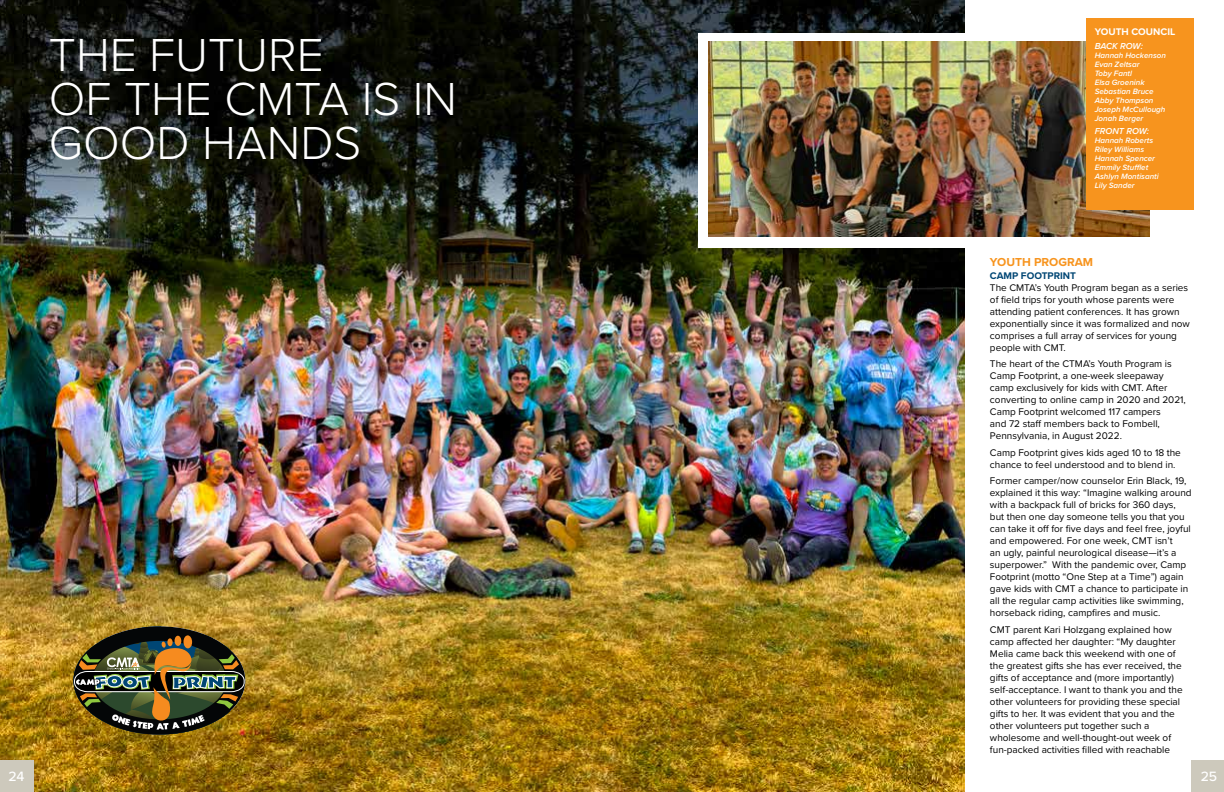
<style>
.page{position:relative;width:1224px;height:792px;background:#fff}
.page>*{position:absolute;margin:0;border:0;box-sizing:border-box;transform-origin:0 0}
.t1{font:300 48px/44px "Proxima Nova";color:#fff}
.t2{font:500 14px "Proxima Nova";color:#fff}
.t3{font:700 12px "Proxima Nova";color:#f7941e}
.t4{font:10px/12px "Proxima Nova";color:#000}
.t5{font:700 10px "Proxima Nova";color:#004674}
.t6{font:700 10px "Proxima Nova";color:#fff}
.t7{font:italic 600 9px "Proxima Nova";color:#fff}
.t8{font:italic 600 8px/9px "Proxima Nova";color:#fff}
</style>
<div class="page">
<img style="left:0;top:0;width:965px;height:792px">
<div style="left:0;top:760px;width:33px;height:32px;background:#cdc9bc"></div>
<div style="left:1192px;top:760px;width:32px;height:32px;background:#cdc9bc"></div>
<div style="left:698px;top:33px;width:502px;height:215px;background:#fff"></div>
<img style="left:73px;top:626px;width:172px;height:108px">
<img style="left:708px;top:41px;width:441px;height:196px">
<div style="left:1086px;top:18px;width:108px;height:191px;background:#f7941e"></div>
<h1 class="t1" style="left:49px;top:30px;width:410px">THE FUTURE<br>OF THE CMTA IS IN<br>GOOD HANDS</h1>
<p class="t6" style="left:1095px;top:25px;width:82px">YOUTH COUNCIL</p>
<p class="t7" style="left:1095px;top:39px;width:50px">BACK ROW:</p>
<p class="t8" style="left:1095px;top:51px;width:73px">Hannah Hockenson<br>Evan Zeltsar<br>Toby Fantl<br>Elsa Groenink<br>Sebastian Bruce<br>Abby Thompson<br>Joseph McCullough<br>Jonah Berger</p>
<p class="t7" style="left:1095px;top:125px;width:56px">FRONT ROW:</p>
<p class="t8" style="left:1095px;top:136px;width:65px">Hannah Roberts<br>Riley Williams<br>Hannah Spencer<br>Emmily Stufflet<br>Ashlyn Montisanti<br>Lily Sander</p>
<p class="t3" style="left:990px;top:254px;width:105px">YOUTH PROGRAM</p>
<p class="t5" style="left:990px;top:268px;width:88px">CAMP FOOTPRINT</p>
<p class="t4" style="left:990px;top:281px;width:201px">The CMTA’s Youth Program began as a series of field trips for youth whose parents were attending patient conferences. It has grown exponentially since it was formalized and now comprises a full array of services for young people with CMT.</p>
<p class="t4" style="left:990px;top:358px;width:197px">The heart of the CTMA’s Youth Program is Camp Footprint, a one-week sleepaway camp exclusively for kids with CMT. After converting to online camp in 2020 and 2021, Camp Footprint welcomed 117 campers<br>and 72 staff members back to Fombell, Pennsylvania, in August 2022.</p>
<p class="t4" style="left:990px;top:446px;width:192px">Camp Footprint gives kids aged 10 to 18 the chance to feel understood and to blend in.</p>
<p class="t4" style="left:990px;top:475px;width:203px">Former camper/now counselor Erin Black, 19, explained it this way: “Imagine walking around with a backpack full of bricks for 360 days, but then one day someone tells you that you can take it off for five days and feel free, joyful and empowered. For one week, CMT isn’t<br>an ugly, painful neurological disease—it’s a superpower.” With the pandemic over, Camp Footprint (motto “One Step at a Time”) again gave kids with CMT a chance to participate in all the regular camp activities like swimming, horseback riding, campfires and music.</p>
<p class="t4" style="left:990px;top:623px;width:194px">CMT parent Kari Holzgang explained how camp affected her daughter: “My daughter Melia came back this weekend with one of the greatest gifts she has ever received, the gifts of acceptance and (more importantly) self-acceptance. I want to thank you and the other volunteers for providing these special gifts to her. It was evident that you and the other volunteers put together such a wholesome and well-thought-out week of fun-packed activities filled with reachable</p>
<h2 class="t2" style="left:9px;top:766px;width:17px">24</h2>
<h2 class="t2" style="left:1201px;top:766px;width:18px">25</h2>
</div>
